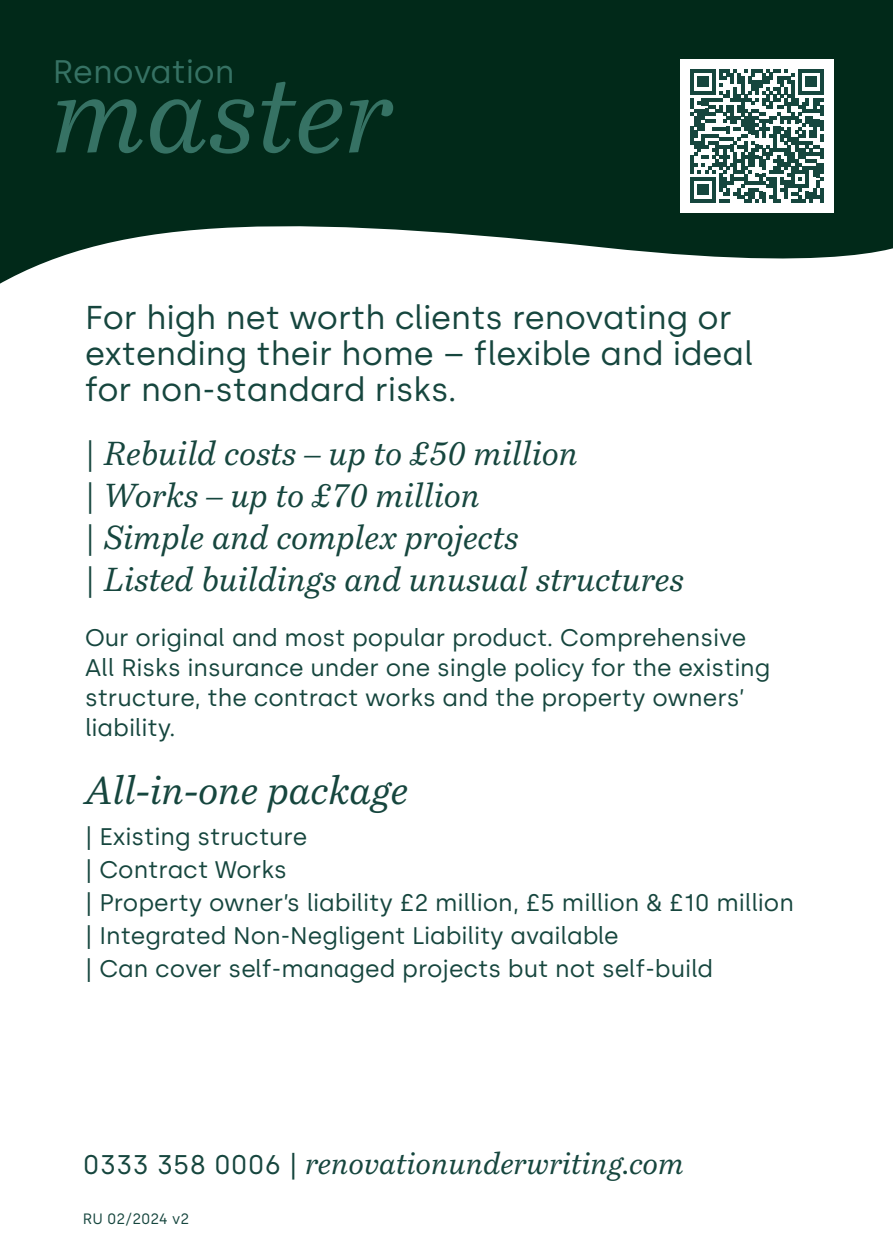
<style>
.page{position:relative;width:893px;height:1259px;background:#fff}
.page>*{position:absolute;margin:0;border:0;box-sizing:border-box;transform-origin:0 0}
.t1{font:italic 110.7px "Bressay";color:#367264}
.t2{font:italic 39px "Bressay";color:#16463e}
.t3{font:italic 33px/42px "Bressay";color:#16463e}
.t4{font:33px/36px "Silka";color:#16463e}
.t5{font:32.7px "Silka";color:#367264}
.t6{font:italic 30px "Bressay";color:#16463e}
.t7{font:24px/33px "Silka";color:#16463e}
.t8{font:15px "Silka";color:#16463e}
.s1{font-style:normal}
.s2{font-family:"Silka";font-style:normal;font-size:27px}
</style>
<div class="page">
<svg style="left:0;top:0;width:893px;height:284px;fill:#012919"></svg>
<div style="left:680px;top:59px;width:153px;height:153px;background:#fff"></div>
<svg style="left:690px;top:69px;width:133px;height:133px"></svg>
<hr style="left:820px;top:188px;width:3px;height:14px;background:#16463e">
<h3 class="t5" style="left:53px;top:52px;width:183px">Renovation</h3>
<h1 class="t1" style="left:51px;top:46px;width:341px">master</h1>
<h3 class="t4" style="left:85px;top:299px;width:670px">For high net worth clients renovating or extending their home – flexible and ideal for non-standard risks.</h3>
<h3 class="t3" style="left:85px;top:432px;width:600px"><span class="s1">|</span> Rebuild costs – up to £50 million<br><span class="s1">|</span> Works – up to £70 million<br><span class="s1">|</span> Simple and complex projects<br><span class="s1">|</span> Listed buildings and unusual structures</h3>
<p class="t7" style="left:85px;top:622px;width:687px;line-height:30px">Our original and most popular product. Comprehensive All Risks insurance under one single policy for the existing structure, the contract works and the property owners’ liability.</p>
<h2 class="t2" style="left:85px;top:766px;width:324px">All-in-one package</h2>
<p class="t7" style="left:85px;top:820px;width:710px">| Existing structure<br>| Contract Works<br>| Property owner’s liability £2 million, £5 million &amp; £10 million | Integrated Non-Negligent Liability available<br>| Can cover self-managed projects but not self-build</p>
<p class="t6" style="left:83px;top:1144px;width:602px"><span class="s2">0333 358 0006 |</span> renovationunderwriting.com</p>
<p class="t8" style="left:83px;top:1210px;width:108px">RU 02/2024 v2</p>
</div>
